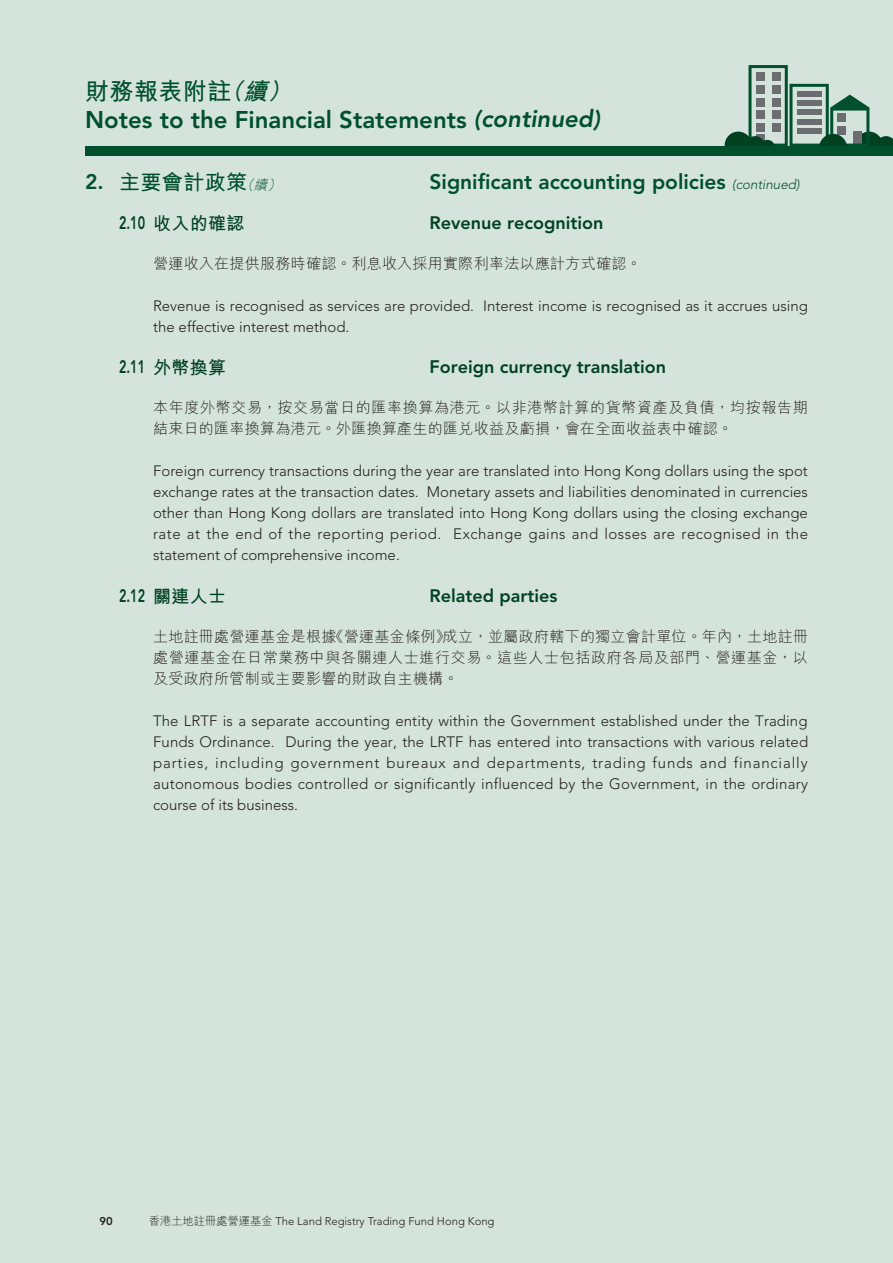
<style>
.page{position:relative;width:893px;height:1263px;background:#d5e3dd}
.page>*{position:absolute;margin:0;border:0;box-sizing:border-box;transform-origin:0 0}
.t1{font:800 24px "Avenir LT Std";color:#00502e}
.t2{font:700 24px "M Hei HK";letter-spacing:.02em;color:#00502e}
.t3{font:800 21px "Avenir LT Std";color:#00502e}
.t4{font:700 21px "M Hei HK";letter-spacing:.02em;color:#00502e}
.t5{font:800 18px "Avenir LT Std";color:#004122}
.t6{font:800 18px "Avenir LT Std";color:#004122;scale:.7 1}
.t7{font:700 18px "M Hei HK";letter-spacing:.02em;color:#004122}
._00_txt_E{font:300 15px/21px "Avenir LT Std";color:#231f20;text-align:justify}
._000_txt_C{font:300 15px/21px "M Hei HK";letter-spacing:.02em;color:#231f20;text-align:justify}
._000_txt_C-2{font:300 15px/21px "M Hei HK";letter-spacing:.045em;color:#231f20}
.t8{font:300 11.25px "Avenir LT Std";color:#231f20}
.t9{font:800 11.25px "Avenir LT Std";color:#231f20}
.s1{font-style:italic}
.s2{font-family:"Avenir LT Std";font-weight:800}
.s3{font-weight:300;font-style:italic;font-size:13.5px}
.s4{font-family:"M Hei HK";font-weight:700}
.s5{font-family:"M Hei HK"}
</style>
<div class="page">
<svg style="left:725px;top:65px;width:168px;height:81px"></svg>
<div style="left:85px;top:146px;width:808px;height:10px;background:#00502e"></div>
<h1 class="t2" style="left:85px;top:73px;width:214px">財務報表附註<span class="s1">（續）</span></h1>
<h1 class="t1" style="left:85px;top:106px;width:517px">Notes to the Financial Statements <span class="s1">(continued)</span></h1>
<h1 class="t4" style="left:85px;top:167px;width:200px"><span class="s2">2.</span> 主要會計政策<span class="s3">（續）</span></h1>
<h1 class="t3" style="left:429px;top:169px;width:372px">Significant accounting policies <span class="s3">(continued)</span></h1>
<h2 class="t7" style="left:119px;top:210px;width:127px"><span class="s2">2.10</span> 收入的確認</h2>
<h2 class="t5" style="left:429px;top:212px;width:176px">Revenue recognition</h2>
<p class="_000_txt_C" style="left:153px;top:253px;width:490px">營運收入在提供服務時確認。利息收入採用實際利率法以應計方式確認。</p>
<p class="_00_txt_E" style="left:153px;top:295px;width:656px">Revenue is recognised as services are provided. Interest income is recognised as it accrues using the effective interest method.</p>
<h2 class="t6" style="left:119px;top:357px;width:154px">2.11 <span class="s4">外幣換算</span></h2>
<h2 class="t5" style="left:429px;top:357px;width:238px">Foreign currency translation</h2>
<p class="_000_txt_C-2" style="left:153px;top:397px;width:656px">本年度外幣交易，按交易當日的匯率換算為港元。以非港幣計算的貨幣資產及負債，均按報告期結束日的匯率換算為港元。外匯換算產生的匯兌收益及虧損，會在全面收益表中確認。</p>
<p class="_00_txt_E" style="left:153px;top:461px;width:657px">Foreign currency transactions during the year are translated into Hong Kong dollars using the spot exchange rates at the transaction dates. Monetary assets and liabilities denominated in currencies other than Hong Kong dollars are translated into Hong Kong dollars using the closing exchange rate at the end of the reporting period. Exchange gains and losses are recognised in the statement of comprehensive income.</p>
<h2 class="t6" style="left:119px;top:585px;width:154px">2.12 <span class="s4">關連人士</span></h2>
<h2 class="t5" style="left:429px;top:585px;width:130px">Related parties</h2>
<p class="_000_txt_C" style="left:153px;top:626px;width:656px">土地註冊處營運基金是根據《營運基金條例》成立，並屬政府轄下的獨立會計單位。年內，土地註冊處營運基金在日常業務中與各關連人士進行交易。這些人士包括政府各局及部門、營運基金，以及受政府所管制或主要影響的財政自主機構。</p>
<p class="_00_txt_E" style="left:153px;top:710px;width:657px">The LRTF is a separate accounting entity within the Government established under the Trading Funds Ordinance. During the year, the LRTF has entered into transactions with various related parties, including government bureaux and departments, trading funds and financially autonomous bodies controlled or significantly influenced by the Government, in the ordinary course of its business.</p>
<p class="t9" style="left:100px;top:1214px;width:15px">90</p>
<p class="t8" style="left:149px;top:1214px;width:347px"><span class="s5">香港土地註冊處營運基金</span> The Land Registry Trading Fund Hong Kong</p>
</div>
